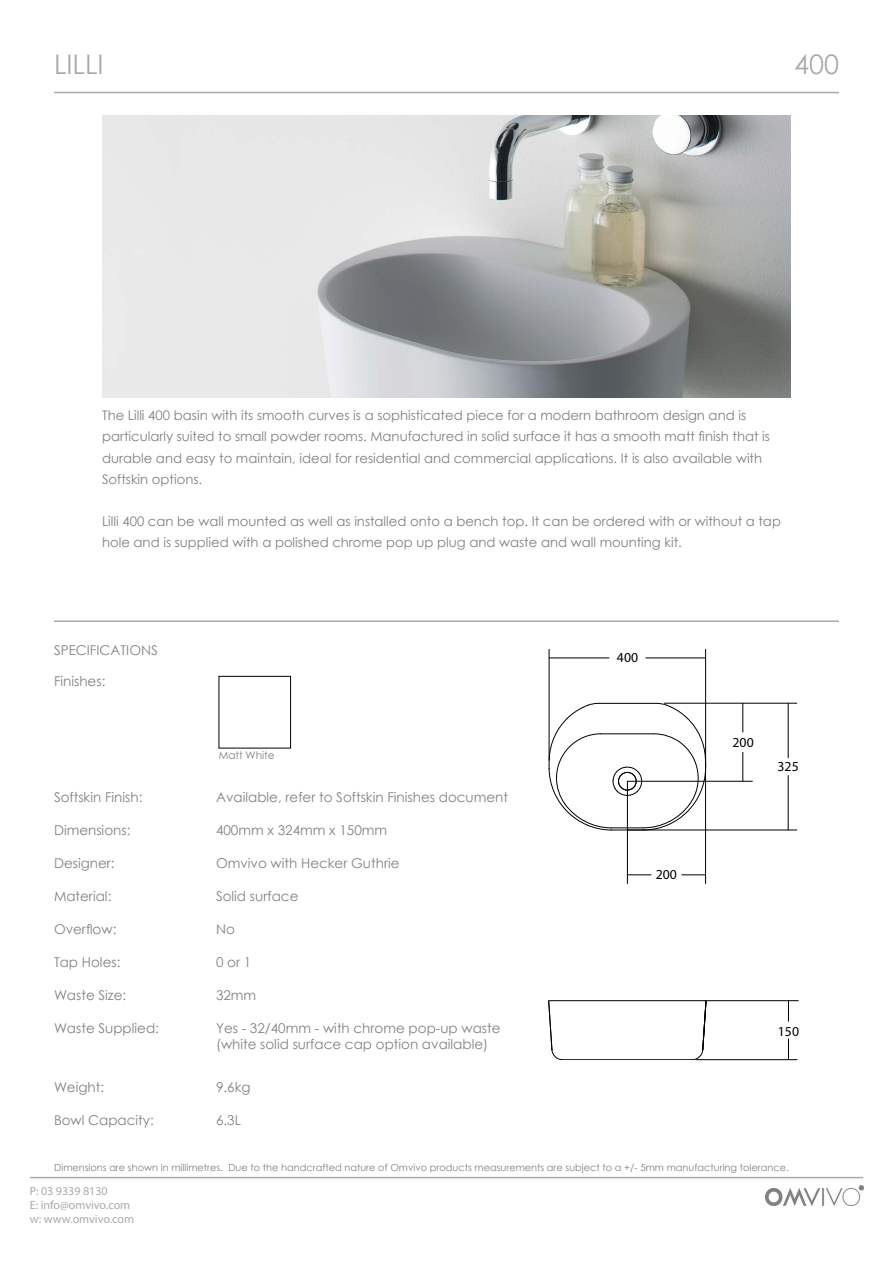
<style>
.page{position:relative;width:893px;height:1263px;background:#fff}
.page>*{position:absolute;margin:0;border:0;box-sizing:border-box;transform-origin:0 0}
.t1{font:27px "Century Gothic";color:#a8aaad}
.t2{font:300 13.8px "Helvetica Neue LT Com";color:#000}
.t3{font:13.5px/16.5px "Century Gothic";color:#818285}
.t4{font:13.2px/21px "Century Gothic";color:#7f8082}
.t5{font:12px/14.4px "Myriad Pro";color:#a8aaad}
.t6{font:10.5px "Century Gothic";color:#818285}
.t7{font:9.75px "Century Gothic";color:#818285}
</style>
<div class="page">
<hr style="left:30px;top:1177px;width:833px;height:1px;background:#a8aaad">
<hr style="left:54px;top:92px;width:785px;height:1px;background:#a8aaad">
<img style="left:766px;top:1186px;width:97px;height:20px">
<img style="left:102px;top:115px;width:689px;height:282px">
<hr style="left:612px;top:830px;width:31px;height:1px;background:#000">
<svg style="left:548px;top:1000px;width:15px;height:60px"></svg>
<hr style="left:562px;top:1059px;width:130px;height:1px;background:#000">
<svg style="left:692px;top:1000px;width:15px;height:60px"></svg>
<hr style="left:549px;top:1000px;width:157px;height:1px;background:#000">
<svg style="left:548px;top:703px;width:157px;height:127px"></svg>
<hr style="left:549px;top:649px;width:1px;height:111px;background:#000">
<hr style="left:705px;top:649px;width:1px;height:118px;background:#000">
<hr style="left:646px;top:658px;width:59px;height:1px;background:#000">
<hr style="left:549px;top:658px;width:60px;height:1px;background:#000">
<hr style="left:705px;top:764px;width:1px;height:119px;background:#000">
<hr style="left:627px;top:781px;width:1px;height:102px;background:#000">
<svg style="left:628px;top:874px;width:23px;height:1px"></svg>
<svg style="left:682px;top:874px;width:23px;height:1px"></svg>
<hr style="left:664px;top:703px;width:133px;height:1px;background:#000">
<hr style="left:627px;top:781px;width:125px;height:1px;background:#000">
<hr style="left:627px;top:830px;width:170px;height:1px;background:#000">
<hr style="left:788px;top:703px;width:1px;height:55px;background:#000">
<hr style="left:788px;top:775px;width:1px;height:55px;background:#000">
<hr style="left:707px;top:1000px;width:91px;height:1px;background:#000">
<hr style="left:696px;top:1059px;width:101px;height:1px;background:#000">
<svg style="left:788px;top:1001px;width:1px;height:20px"></svg>
<svg style="left:788px;top:1039px;width:1px;height:20px"></svg>
<svg style="left:742px;top:703px;width:1px;height:29px"></svg>
<svg style="left:742px;top:752px;width:1px;height:29px"></svg>
<hr style="left:54px;top:620px;width:785px;height:2px;background:#a8aaad">
<div style="left:219px;top:676px;width:72px;height:72px;background:#fff;border:1px solid #000"></div>
<h1 class="t1" style="left:54px;top:46px;width:51px">LILLI</h1>
<h1 class="t1" style="left:794px;top:46px;width:46px">400</h1>
<p class="t4" style="left:102px;top:405px;width:669px">The Lilli 400 basin with its smooth curves is a sophisticated piece for a modern bathroom design and is particularly suited to small powder rooms. Manufactured in solid surface it has a smooth matt finish that is durable and easy to maintain, ideal for residential and commercial applications. It is also available with Softskin options.</p>
<p class="t4" style="left:102px;top:510px;width:680px">Lilli 400 can be wall mounted as well as installed onto a bench top. It can be ordered with or without a tap hole and is supplied with a polished chrome pop up plug and waste and wall mounting kit.</p>
<p class="t3" style="left:54px;top:641px;width:105px">SPECIFICATIONS</p>
<p class="t3" style="left:54px;top:673px;width:53px">Finishes:</p>
<p class="t6" style="left:219px;top:748px;width:57px">Matt White</p>
<p class="t3" style="left:54px;top:788px;width:90px">Softskin Finish:</p>
<p class="t3" style="left:216px;top:788px;width:294px">Available, refer to Softskin Finishes document</p>
<p class="t3" style="left:54px;top:821px;width:78px">Dimensions:</p>
<p class="t3" style="left:216px;top:821px;width:173px">400mm x 324mm x 150mm</p>
<p class="t3" style="left:54px;top:854px;width:62px">Designer:</p>
<p class="t3" style="left:216px;top:854px;width:185px">Omvivo with Hecker Guthrie</p>
<p class="t3" style="left:54px;top:887px;width:59px">Material:</p>
<p class="t3" style="left:216px;top:887px;width:84px">Solid surface</p>
<p class="t3" style="left:54px;top:920px;width:64px">Overflow:</p>
<p class="t3" style="left:216px;top:920px;width:20px">No</p>
<p class="t3" style="left:54px;top:953px;width:68px">Tap Holes:</p>
<p class="t3" style="left:216px;top:953px;width:37px">0 or 1</p>
<p class="t3" style="left:54px;top:986px;width:74px">Waste Size:</p>
<p class="t3" style="left:216px;top:986px;width:42px">32mm</p>
<p class="t3" style="left:54px;top:1019px;width:107px">Waste Supplied:</p>
<p class="t3" style="left:216px;top:1019px;width:286px">Yes - 32/40mm - with chrome pop-up waste (white solid surface cap option available)</p>
<p class="t3" style="left:54px;top:1078px;width:52px">Weight:</p>
<p class="t3" style="left:216px;top:1078px;width:36px">9.6kg</p>
<p class="t3" style="left:54px;top:1111px;width:101px">Bowl Capacity:</p>
<p class="t3" style="left:216px;top:1111px;width:26px">6.3L</p>
<p class="t2" style="left:617px;top:649px;width:23px">400</p>
<p class="t2" style="left:656px;top:866px;width:23px">200</p>
<p class="t2" style="left:732px;top:733px;width:23px">200</p>
<p class="t2" style="left:778px;top:758px;width:23px">325</p>
<p class="t2" style="left:778px;top:1023px;width:23px">150</p>
<p class="t7" style="left:54px;top:1160px;width:736px">Dimensions are shown in millimetres. Due to the handcrafted nature of Omvivo products measurements are subject to a +/- 5mm manufacturing tolerance.</p>
<p class="t5" style="left:30px;top:1183px;width:106px">P: 03 9339 8130<br>E: info@omvivo.com w: www.omvivo.com</p>
</div>
